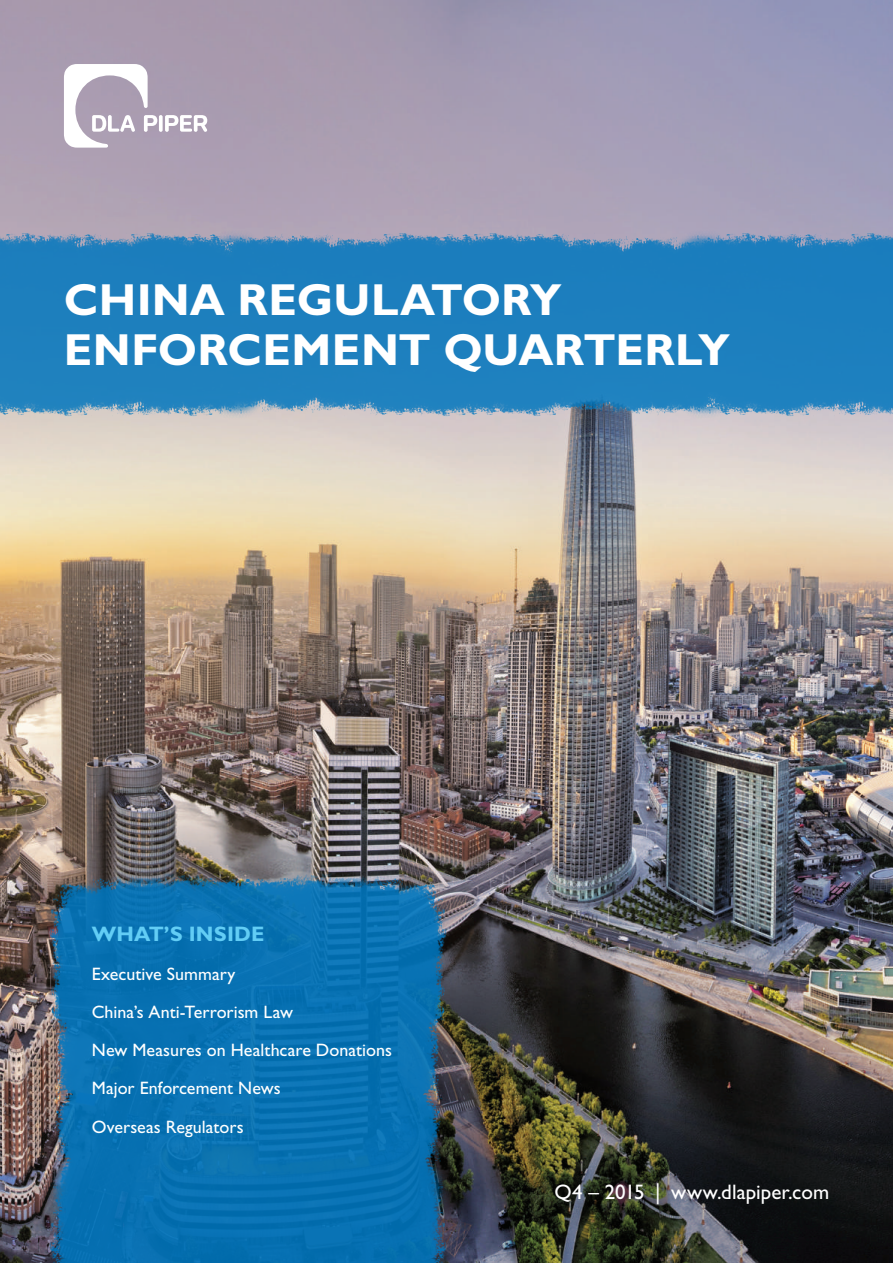
<style>
.page{position:relative;width:893px;height:1263px;background:#fff}
.page>*{position:absolute;margin:0;border:0;box-sizing:border-box;transform-origin:0 0}
.t1{font:700 45px/49.5px "Gill Sans Std";letter-spacing:.005em;color:#fff}
.t2{font:21px "Gill Sans Std";color:#fff}
.t3{font:700 21px "Gill Sans Std";letter-spacing:.01em;color:#62cdf5}
.t4{font:18px/38.2px "Gill Sans Std";color:#fff}
</style>
<div class="page">
<img style="left:0;top:0;width:893px;height:1263px">
<svg style="left:159px;top:115px;width:4px;height:17px"></svg>
<svg style="left:165px;top:115px;width:42px;height:17px"></svg>
<svg style="left:64px;top:64px;width:93px;height:84px"></svg>
<img style="left:0;top:230px;width:893px;height:190px">
<img style="left:253px;top:867px;width:197px;height:396px">
<img style="left:46px;top:867px;width:207px;height:396px">
<h1 class="t1" style="left:64px;top:275px;width:668px">CHINA REGULATORY<br>ENFORCEMENT QUARTERLY</h1>
<p class="t3" style="left:92px;top:922px;width:174px">WHAT’S INSIDE</p>
<p class="t4" style="left:92px;top:954px;width:302px">Executive Summary<br>China’s Anti-Terrorism Law<br>New Measures on Healthcare Donations<br>Major Enforcement News<br>Overseas Regulators</p>
<p class="t2" style="left:555px;top:1180px;width:276px">Q4 – 2015 | www.dlapiper.com</p>
</div>
